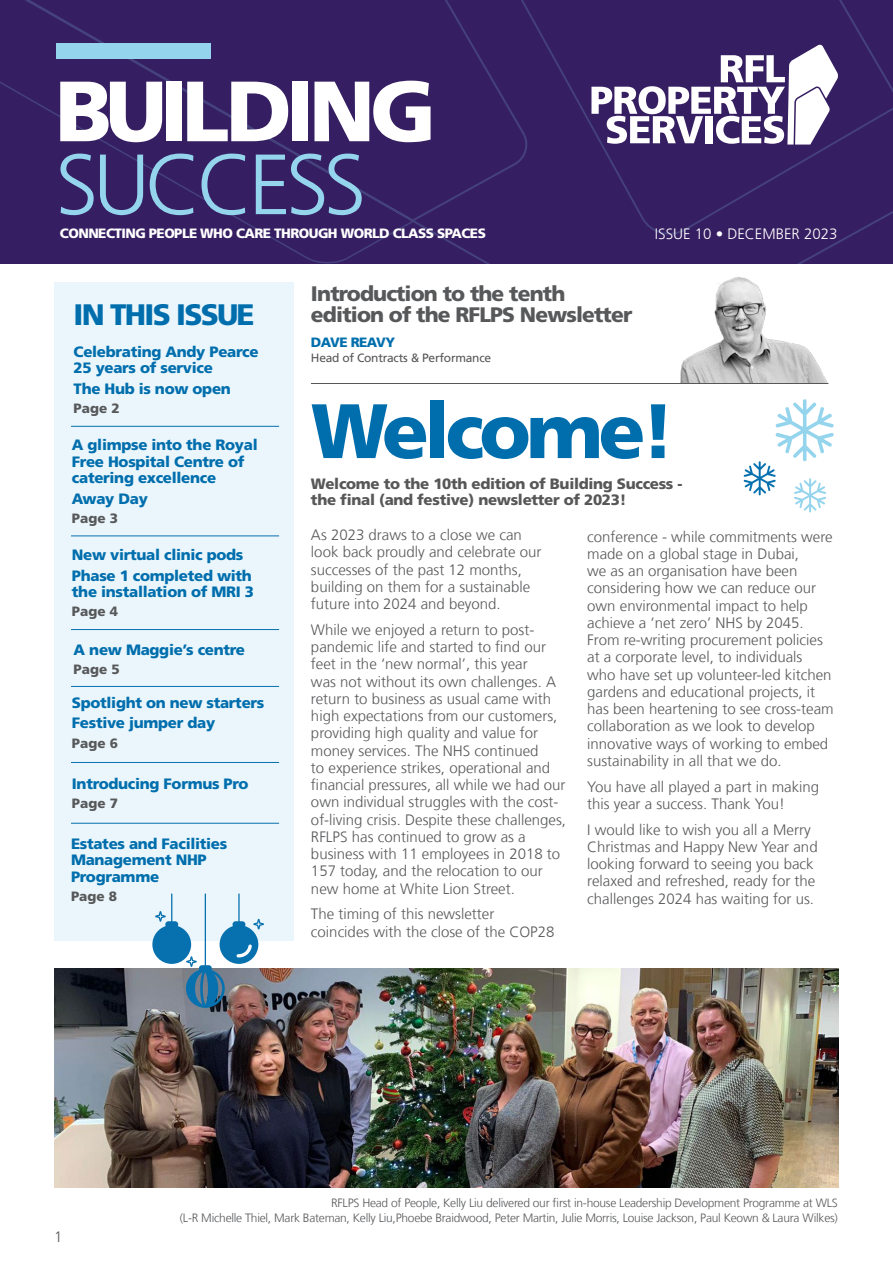
<style>
.page{position:relative;width:893px;height:1263px;background:#fff}
.page>*{position:absolute;margin:0;border:0;box-sizing:border-box;transform-origin:0 0}
.t1{font:900 85.35px "Frutiger LT Com";letter-spacing:-.08em;color:#fff}
.t2{font:300 85.35px "Frutiger LT Com";letter-spacing:-.06em;color:#94d4ed}
.t3{font:900 76.95px "Frutiger LT Com";letter-spacing:-.06em;color:#006ead}
.t4{font:900 29.55px "Frutiger LT Com";letter-spacing:-.06em;color:#006ead}
.t5{font:900 21px/21px "Frutiger LT Com";letter-spacing:-.04em;color:#57585a}
.t6{font:300 15px/17.2px "Frutiger LT Com";color:#57585a}
.t7{font:900 15px/16.5px "Frutiger LT Com";letter-spacing:-.02em;color:#006ead}
.t8{font:900 15px/16.5px "Frutiger LT Com";letter-spacing:-.02em;color:#575757}
.t9{font:300 15px "Frutiger LT Com";color:#fff}
.t10{font:900 13.5px "Frutiger LT Com";letter-spacing:-.04em;color:#fff}
.t11{font:900 13.5px "Frutiger LT Com";color:#57585a}
.t12{font:900 13.5px "Frutiger LT Com";letter-spacing:-.04em;color:#006ead}
.t13{font:300 12px "Frutiger LT Com";letter-spacing:-.02em;color:#57585a}
.t14{font:12px "Frutiger LT Com";letter-spacing:-.02em;color:#575757}
</style>
<div class="page">
<img style="left:680px;top:277px;width:148px;height:106px">
<div style="left:416px;top:0;width:477px;height:264px;background:#361e62"></div>
<div style="left:0;top:0;width:416px;height:264px;background:#361e62"></div>
<div style="left:504px;top:0;width:389px;height:236px;background:#361e62"></div>
<div style="left:56px;top:44px;width:155px;height:15px;background:#94d4ed"></div>
<svg style="left:591px;top:45px;width:247px;height:100px"></svg>
<div style="left:54px;top:283px;width:239px;height:658px;background:#eaf6fb"></div>
<hr style="left:311px;top:383px;width:517px;height:1px;background:#575757">
<img style="left:54px;top:968px;width:785px;height:220px">
<svg style="left:152px;top:893px;width:112px;height:115px"></svg>
<svg style="left:743px;top:399px;width:91px;height:114px"></svg>
<hr style="left:71px;top:426px;width:208px;height:1px;background:#0771af">
<hr style="left:71px;top:535px;width:208px;height:1px;background:#0771af">
<hr style="left:71px;top:629px;width:208px;height:1px;background:#0771af">
<hr style="left:71px;top:686px;width:208px;height:1px;background:#0771af">
<hr style="left:71px;top:762px;width:208px;height:1px;background:#0771af">
<hr style="left:71px;top:823px;width:208px;height:1px;background:#0771af">
<p class="t1" style="left:55px;top:60px;width:383px">BUILDING</p>
<p class="t2" style="left:56px;top:135px;width:312px">SUCCESS</p>
<p class="t10" style="left:60px;top:225px;width:427px">CONNECTING PEOPLE WHO CARE THROUGH WORLD CLASS SPACES</p>
<p class="t9" style="left:655px;top:225px;width:184px">ISSUE 10 • DECEMBER 2023</p>
<p class="t4" style="left:74px;top:297px;width:183px">IN THIS ISSUE</p>
<p class="t7" style="left:74px;top:343px;width:186px">Celebrating Andy Pearce<br>25 years of service</p>
<p class="t7" style="left:74px;top:381px;width:159px">The Hub is now open</p>
<p class="t11" style="left:74px;top:401px;width:48px">Page 2</p>
<p class="t7" style="left:72px;top:437px;width:187px">A glimpse into the Royal<br>Free Hospital Centre of catering excellence</p>
<p class="t7" style="left:72px;top:490px;width:77px">Away Day</p>
<p class="t11" style="left:72px;top:510px;width:48px">Page 3</p>
<p class="t7" style="left:72px;top:546px;width:173px">New virtual clinic pods</p>
<p class="t7" style="left:72px;top:567px;width:184px">Phase 1 completed with the installation of MRI 3</p>
<p class="t11" style="left:72px;top:603px;width:48px">Page 4</p>
<p class="t7" style="left:74px;top:641px;width:173px">A new Maggie’s centre</p>
<p class="t11" style="left:74px;top:661px;width:48px">Page 5</p>
<p class="t7" style="left:72px;top:694px;width:194px">Spotlight on new starters</p>
<p class="t7" style="left:72px;top:715px;width:145px">Festive jumper day</p>
<p class="t11" style="left:72px;top:735px;width:48px">Page 6</p>
<p class="t7" style="left:72px;top:776px;width:178px">Introducing Formus Pro</p>
<p class="t11" style="left:72px;top:795px;width:48px">Page 7</p>
<p class="t7" style="left:71px;top:835px;width:158px">Estates and Facilities<br>Management NHP<br>Programme</p>
<p class="t11" style="left:71px;top:888px;width:48px">Page 8</p>
<p class="t5" style="left:311px;top:283px;width:323px">Introduction to the tenth edition of the RFLPS Newsletter</p>
<p class="t12" style="left:311px;top:334px;width:86px">DAVE REAVY</p>
<p class="t14" style="left:311px;top:350px;width:182px">Head of Contracts &amp; Performance</p>
<p class="t3" style="left:311px;top:385px;width:366px">Welcome!</p>
<p class="t8" style="left:311px;top:475px;width:373px">Welcome to the 10th edition of Building Success - the final (and festive) newsletter of 2023!</p>
<p class="t6" style="left:311px;top:526px;width:232px">As 2023 draws to a close we can look back proudly and celebrate our successes of the past 12 months, building on them for a sustainable future into 2024 and beyond.</p>
<p class="t6" style="left:311px;top:621px;width:257px">While we enjoyed a return to post&shy;pandemic life and started to find our feet in the ‘new normal’, this year<br>was not without its own challenges. A return to business as usual came with high expectations from our customers, providing high quality and value for money services. The NHS continued<br>to experience strikes, operational and financial pressures, all while we had our own individual struggles with the cost&shy;of-living crisis. Despite these challenges, RFLPS has continued to grow as a business with 11 employees in 2018 to 157 today, and the relocation to our new home at White Lion Street.</p>
<p class="t6" style="left:311px;top:906px;width:245px">The timing of this newsletter coincides with the close of the COP28</p>
<p class="t6" style="left:587px;top:528px;width:248px">conference - while commitments were made on a global stage in Dubai,<br>we as an organisation have been considering how we can reduce our own environmental impact to help achieve a ‘net zero’ NHS by 2045.<br>From re-writing procurement policies at a corporate level, to individuals who have set up volunteer-led kitchen gardens and educational projects, it has been heartening to see cross-team collaboration as we look to develop innovative ways of working to embed sustainability in all that we do.</p>
<p class="t6" style="left:587px;top:778px;width:233px">You have all played a part in making this year a success. Thank You!</p>
<p class="t6" style="left:587px;top:821px;width:232px">I would like to wish you all a Merry Christmas and Happy New Year and looking forward to seeing you back relaxed and refreshed, ready for the challenges 2024 has waiting for us.</p>
<p class="t6" style="left:54px;top:1228px;width:10px">1</p>
<p class="t13" style="left:331px;top:1196px;width:508px">RFLPS Head of People, Kelly Liu delivered our first in-house Leadership Development Programme at WLS</p>
<p class="t13" style="left:180px;top:1211px;width:660px">(L-R Michelle Thiel, Mark Bateman, Kelly Liu,Phoebe Braidwood, Peter Martin, Julie Morris, Louise Jackson, Paul Keown &amp; Laura Wilkes)</p>
</div>
